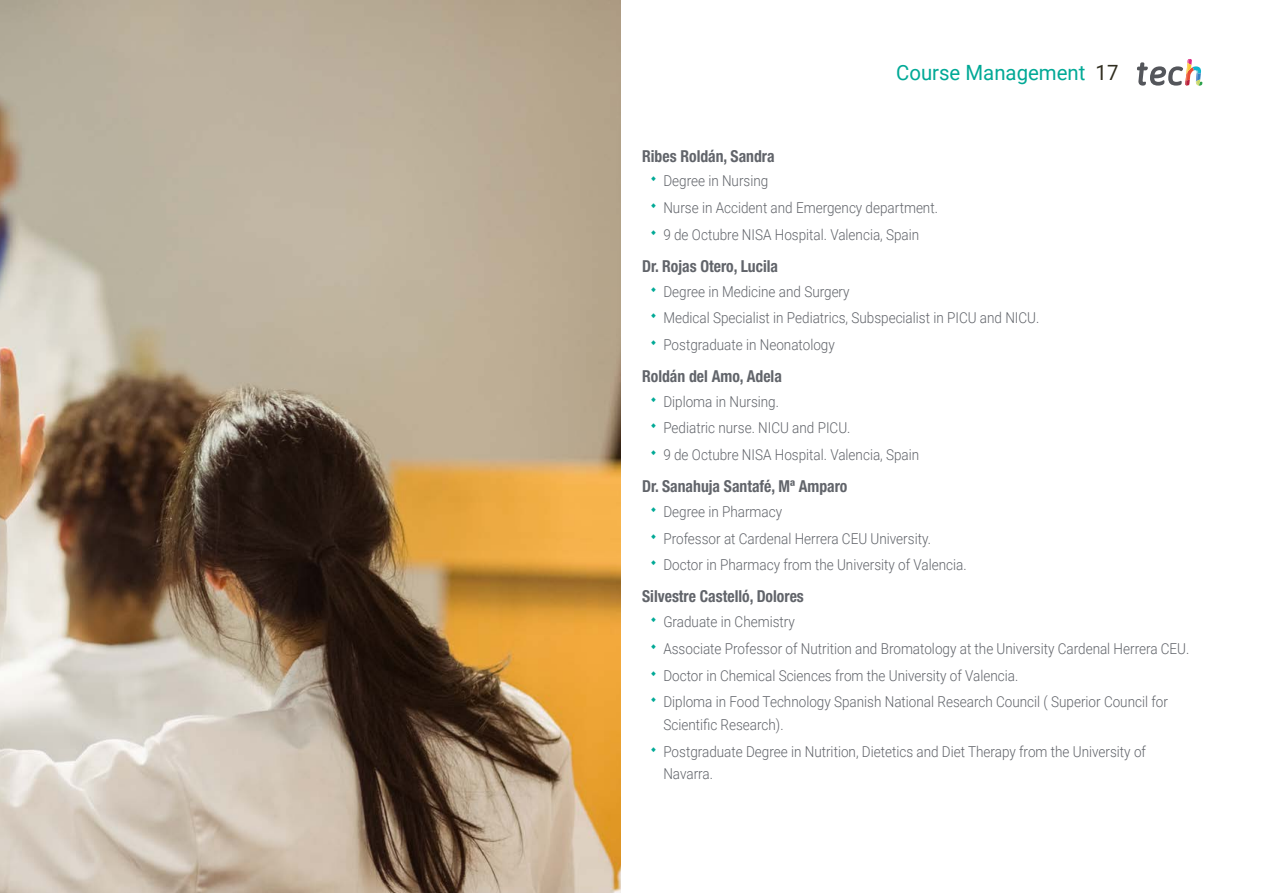
<style>
.page{position:relative;width:1263px;height:893px;background:#fff}
.page>*{position:absolute;margin:0;border:0;box-sizing:border-box;transform-origin:0 0}
.t1{font:21px "Roboto";color:#00a996}
.t2{font:700 condensed 16.5px "Helvetica Neue LT Std";color:#61646a;scale:.95 1}
.t3{font:300 15px/26.7px "Roboto";color:#61646a;scale:.9 1}
.s1{color:#312e20}
</style>
<div class="page">
<img style="left:0;top:0;width:621px;height:893px">
<svg style="left:1137px;top:59px;width:65px;height:27px"></svg>
<h1 class="t1" style="left:896px;top:57px;width:224px">Course Management <span class="s1">17</span></h1>
<p class="t2" style="left:642px;top:146px;width:141px">Ribes Roldán, Sandra</p>
<p class="t3" style="left:663px;top:167px;width:307px">Degree in Nursing<br>Nurse in Accident and Emergency department.<br>9 de Octubre NISA Hospital. Valencia, Spain</p>
<p class="t2" style="left:642px;top:256px;width:145px">Dr. Rojas Otero, Lucila</p>
<p class="t3" style="left:663px;top:277px;width:419px">Degree in Medicine and Surgery<br>Medical Specialist in Pediatrics, Subspecialist in PICU and NICU.<br>Postgraduate in Neonatology</p>
<p class="t2" style="left:642px;top:366px;width:149px">Roldán del Amo, Adela</p>
<p class="t3" style="left:663px;top:387px;width:286px">Diploma in Nursing.<br>Pediatric nurse. NICU and PICU.<br>9 de Octubre NISA Hospital. Valencia, Spain</p>
<p class="t2" style="left:642px;top:476px;width:218px">Dr. Sanahuja Santafé, Mª Amparo</p>
<p class="t3" style="left:663px;top:498px;width:338px">Degree in Pharmacy<br>Professor at Cardenal Herrera CEU University.<br>Doctor in Pharmacy from the University of Valencia.</p>
<p class="t2" style="left:642px;top:586px;width:172px">Silvestre Castelló, Dolores</p>
<p class="t3" style="left:663px;top:608px;width:586px">Graduate in Chemistry<br>Associate Professor of Nutrition and Bromatology at the University Cardenal Herrera CEU.<br>Doctor in Chemical Sciences from the University of Valencia.<br>Diploma in Food Technology Spanish National Research Council ( Superior Council for</p>
<p class="t3" style="left:663px;top:710px;width:538px">Scientific Research).<br>Postgraduate Degree in Nutrition, Dietetics and Diet Therapy from the University of</p>
<p class="t3" style="left:663px;top:760px;width:57px">Navarra.</p>
</div>
